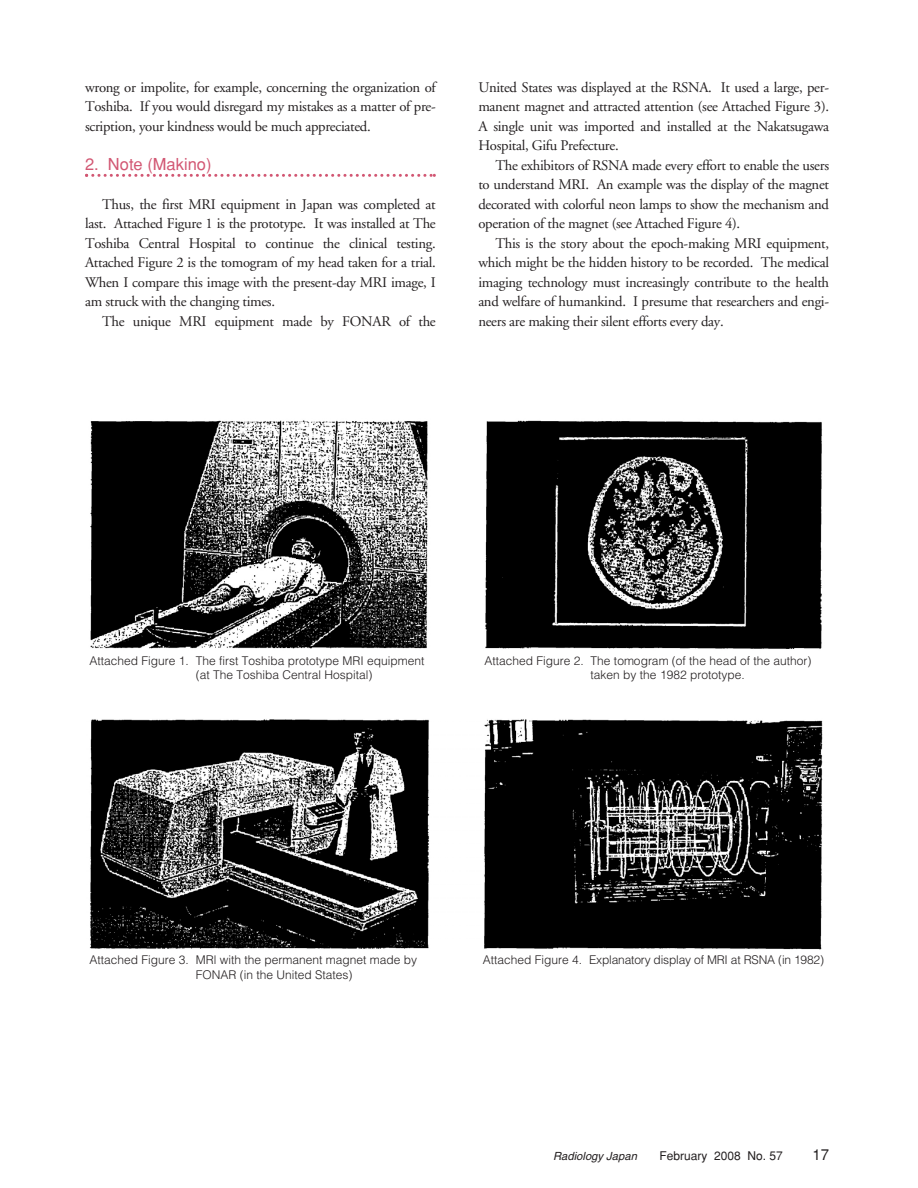
<style>
.page{position:relative;width:918px;height:1188px;background:#fff}
.page>*{position:absolute;margin:0;border:0;box-sizing:border-box;transform-origin:0 0}
.t1{font:16.5px "Helvetica";color:#d25773}
.t2{font:15px "Helvetica";color:#231f20}
.t3{font:14.7px/19.5px "Adobe Garamond";letter-spacing:-.02em;color:#231f20;text-align:justify}
.t4{font:300 12px/14.2px "Helvetica";color:#231f20}
.t5{font:12px "Helvetica";color:#231f20}
.t6{font:italic 11.25px "Helvetica";color:#231f20}
</style>
<div class="page">
<svg style="left:85px;top:174px;width:351px;height:3px"></svg>
<img style="left:90px;top:420px;width:733px;height:229px">
<img style="left:90px;top:719px;width:733px;height:231px">
<p class="t3" style="left:85px;top:79px;width:352px">wrong or impolite, for example, concerning the organization of Toshiba. If you would disregard my mistakes as a matter of pre&shy;scription, your kindness would be much appreciated.</p>
<p class="t1" style="left:85px;top:158px;width:128px">2. Note (Makino)</p>
<p class="t3" style="left:85px;top:196px;width:352px;text-indent:17px">Thus, the first MRI equipment in Japan was completed at last. Attached Figure 1 is the prototype. It was installed at The Toshiba Central Hospital to continue the clinical testing.<br>Attached Figure 2 is the tomogram of my head taken for a trial.<br>When I compare this image with the present-day MRI image, I am struck with the changing times.</p>
<p class="t3" style="left:102px;top:313px;width:335px">The unique MRI equipment made by FONAR of the</p>
<p class="t3" style="left:478px;top:79px;width:352px">United States was displayed at the RSNA. It used a large, per&shy;manent magnet and attracted attention (see Attached Figure 3).<br>A single unit was imported and installed at the Nakatsugawa Hospital, Gifu Prefecture.</p>
<p class="t3" style="left:478px;top:157px;width:352px;text-indent:17px">The exhibitors of RSNA made every effort to enable the users to understand MRI. An example was the display of the magnet decorated with colorful neon lamps to show the mechanism and operation of the magnet (see Attached Figure 4).</p>
<p class="t3" style="left:478px;top:235px;width:352px;text-indent:17px">This is the story about the epoch-making MRI equipment, which might be the hidden history to be recorded. The medical imaging technology must increasingly contribute to the health and welfare of humankind. I presume that researchers and engi&shy;neers are making their silent efforts every day.</p>
<p class="t4" style="left:196px;top:655px;width:230px;text-indent:-106px">Attached Figure 1. The first Toshiba prototype MRI equipment (at The Toshiba Central Hospital)</p>
<p class="t4" style="left:591px;top:655px;width:222px;text-indent:-106px">Attached Figure 2. The tomogram (of the head of the author) taken by the 1982 prototype.</p>
<p class="t4" style="left:196px;top:954px;width:223px;text-indent:-106px">Attached Figure 3. MRl with the permanent magnet made by<br>FONAR (in the United States)</p>
<p class="t4" style="left:483px;top:954px;width:343px">Attached Figure 4. Explanatory display of MRI at RSNA (in 1982)</p>
<p class="t6" style="left:553px;top:1152px;width:85px">Radiology Japan</p>
<p class="t5" style="left:659px;top:1152px;width:125px">February 2008 No. 57</p>
<p class="t2" style="left:812px;top:1149px;width:18px">17</p>
</div>
